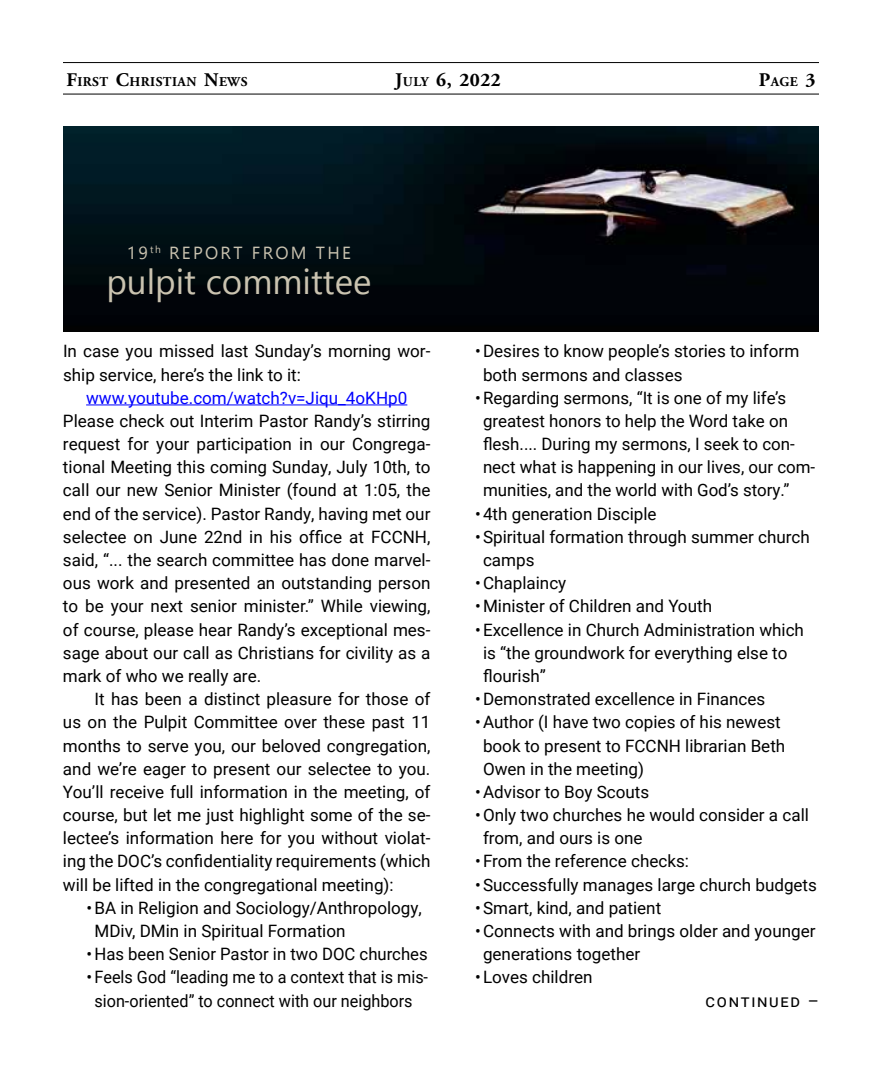
<style>
.page{position:relative;width:882px;height:1071px;background:#fff}
.page>*{position:absolute;margin:0;border:0;box-sizing:border-box;transform-origin:0 0}
.t1{font:35px "Gadugi";color:#cac3b0}
.t2{font:700 19.25px "Adobe Garamond Pro";color:#000}
.t3{font:17.5px "Gadugi";letter-spacing:.13em;color:#cac3b0}
.t4{font:17.15px/23.3px "Roboto";color:#000}
.t5{font:17.15px "Roboto";color:#00f}
.t6{font:700 13.47px "Adobe Garamond Pro";letter-spacing:.03em;color:#000}
.s1{font-size:19.25px}
.s2{font-size:13.47px}
</style>
<div class="page">
<hr style="left:63px;top:62px;width:756px;height:1px;background:#000">
<hr style="left:63px;top:94px;width:756px;height:1px;background:#000">
<hr style="left:86px;top:405px;width:321px;height:1px;background:#00f">
<img style="left:63px;top:126px;width:756px;height:206px">
<p class="t6" style="left:66px;top:73px;width:183px"><span class="s1">F</span>IRST <span class="s1">C</span>HRISTIAN <span class="s1">N</span>EWS</p>
<p class="t2" style="left:395px;top:68px;width:107px">J<span class="s2">ULY</span> 6, 2022</p>
<p class="t6" style="left:759px;top:73px;width:58px"><span class="s1">P</span>AGE <span class="s1">3</span></p>
<p class="t3" style="left:127px;top:242px;width:226px">19<sup>th</sup> REPORT FROM THE</p>
<h1 class="t1" style="left:106px;top:261px;width:267px">pulpit committee</h1>
<p class="t4" style="left:63px;top:339px;width:369px">In case you missed last Sunday’s morning wor&shy;ship service, here’s the link to it:</p>
<p class="t5" style="left:86px;top:386px;width:323px">www.youtube.com/watch?v=Jiqu_4oKHp0</p>
<p class="t4" style="left:63px;top:409px;width:369px;text-align:justify">Please check out Interim Pastor Randy’s stirring request for your participation in our Congrega&shy;tional Meeting this coming Sunday, July 10th, to call our new Senior Minister (found at 1:05, the end of the service). Pastor Randy, having met our selectee on June 22nd in his office at FCCNH, said, “... the search committee has done marvel&shy;ous work and presented an outstanding person to be your next senior minister.” While viewing, of course, please hear Randy’s exceptional mes&shy;sage about our call as Christians for civility as a mark of who we really are.</p>
<p class="t4" style="left:63px;top:687px;width:369px;text-align:justify;text-indent:31px">It has been a distinct pleasure for those of us on the Pulpit Committee over these past 11 months to serve you, our beloved congregation, and we’re eager to present our selectee to you.<br>You’ll receive full information in the meeting, of course, but let me just highlight some of the se&shy;lectee’s information here for you without violat&shy;ing the DOC’s confidentiality requirements (which will be lifted in the congregational meeting):</p>
<p class="t4" style="left:95px;top:895px;width:329px;text-indent:-8px">•BA in Religion and Sociology/Anthropology,<br>MDiv, DMin in Spiritual Formation</p>
<p class="t4" style="left:87px;top:942px;width:343px">•Has been Senior Pastor in two DOC churches</p>
<p class="t4" style="left:87px;top:965px;width:343px;text-align:center">•Feels God “leading me to a context that is mis&shy;sion-oriented” to connect with our neighbors</p>
<p class="t4" style="left:483px;top:339px;width:318px;text-indent:-8px">•Desires to know people’s stories to inform both sermons and classes</p>
<p class="t4" style="left:483px;top:385px;width:334px;text-indent:-8px">•Regarding sermons, “It is one of my life’s greatest honors to help the Word take on flesh.... During my sermons, I seek to con&shy;nect what is happening in our lives, our com&shy;munities, and the world with God’s story.”</p>
<p class="t4" style="left:475px;top:501px;width:183px">•4th generation Disciple</p>
<p class="t4" style="left:483px;top:524px;width:328px;text-indent:-8px">•Spiritual formation through summer church camps</p>
<p class="t4" style="left:475px;top:571px;width:93px">•Chaplaincy</p>
<p class="t4" style="left:475px;top:594px;width:238px">•Minister of Children and Youth</p>
<p class="t4" style="left:483px;top:617px;width:323px;text-indent:-8px">•Excellence in Church Administration which is “the groundwork for everything else to flourish”</p>
<p class="t4" style="left:475px;top:687px;width:292px">•Demonstrated excellence in Finances</p>
<p class="t4" style="left:483px;top:710px;width:304px;text-indent:-8px">•Author (I have two copies of his newest book to present to FCCNH librarian Beth<br>Owen in the meeting)</p>
<p class="t4" style="left:475px;top:780px;width:176px">•Advisor to Boy Scouts</p>
<p class="t4" style="left:483px;top:803px;width:327px;text-indent:-8px">•Only two churches he would consider a call from, and ours is one</p>
<p class="t4" style="left:475px;top:849px;width:215px">•From the reference checks:</p>
<p class="t4" style="left:475px;top:872px;width:343px">•Successfully manages large church budgets</p>
<p class="t4" style="left:475px;top:895px;width:188px">•Smart, kind, and patient</p>
<p class="t4" style="left:483px;top:919px;width:334px;text-indent:-8px">•Connects with and brings older and younger generations together</p>
<p class="t4" style="left:475px;top:965px;width:119px">•Loves children</p>
<p class="t4" style="left:706px;top:988px;width:115px">continued –</p>
</div>
